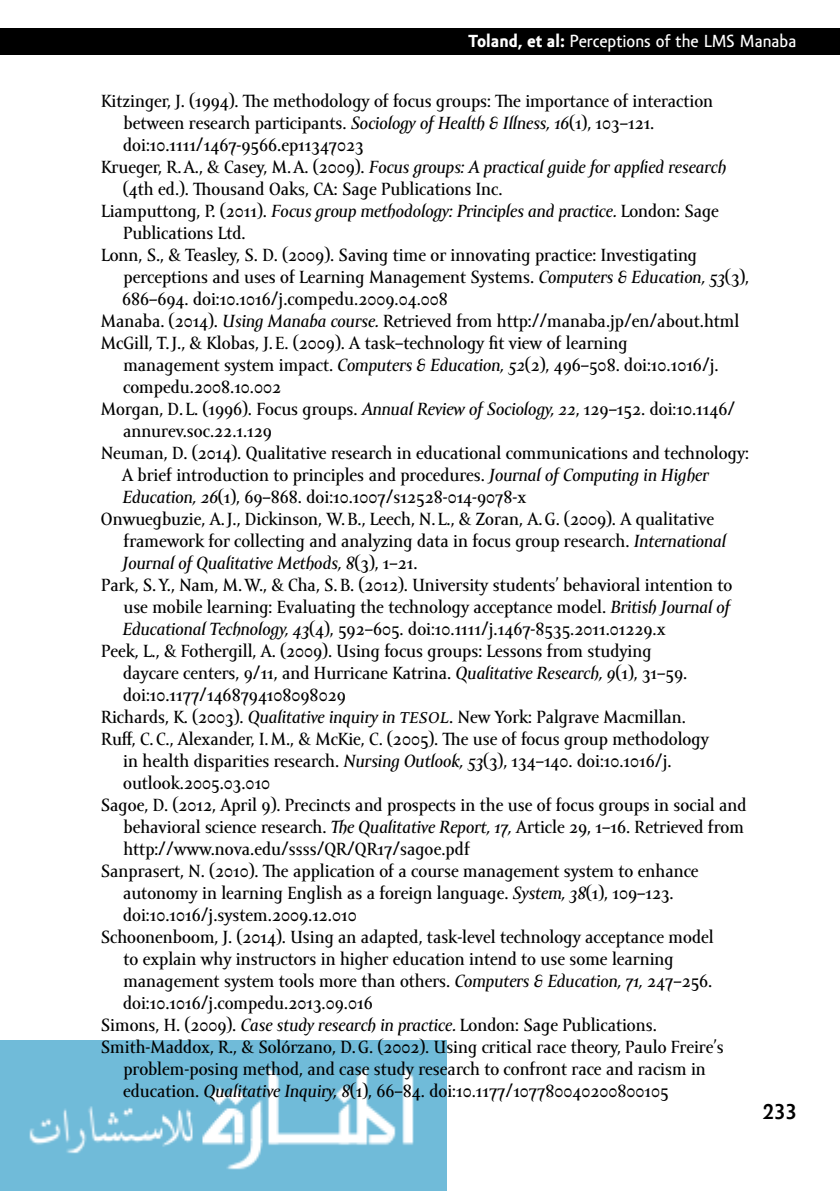
<style>
.page{position:relative;width:840px;height:1191px;background:#fff}
.page>*{position:absolute;margin:0;border:0;box-sizing:border-box;transform-origin:0 0}
.t1{font:700 22px "Amor Sans Pro";color:#000}
.t2{font:18px "Amor Serif Text Pro";color:#000}
.t3{font:italic 18px "Amor Serif Text Pro";color:#000}
.t4{font:18px "Amor Sans Text Pro";color:#fff}
.s1{font-weight:700}
.s2{font-style:italic}
.s3{font-style:normal}
.s4{font-family:"Amor Serif Pro";font-style:italic;font-size:23px}
</style>
<div class="page">
<img style="left:0;top:1041px;width:446px;height:150px">
<div style="left:0;top:28px;width:839px;height:27px;background:#000"></div>
<p class="t4" style="left:468px;top:31px;width:329px"><span class="s1">Toland, et al:</span> Perceptions of the LMS Manaba</p>
<p class="t2" style="left:101px;top:91px;width:613px">Kitzinger, J. (1994). The methodology of focus groups: The importance of interaction</p>
<p class="t2" style="left:123px;top:113px;width:532px">between research participants. <span class="s2">Sociology of Health &amp; Illness, 16</span>(1), 103–121.</p>
<p class="t2" style="left:123px;top:135px;width:242px">doi:10.1111/1467-9566.ep11347023</p>
<p class="t3" style="left:101px;top:157px;width:626px"><span class="s3">Krueger, R.A., &amp; Casey, M.A. (2009).</span> Focus groups: A practical guide for applied research</p>
<p class="t2" style="left:123px;top:179px;width:380px">(4th ed.). Thousand Oaks, CA: Sage Publications Inc.</p>
<p class="t3" style="left:101px;top:201px;width:619px"><span class="s3">Liamputtong, P. (2011).</span> Focus group methodology: Principles and practice. <span class="s3">London: Sage</span></p>
<p class="t2" style="left:123px;top:223px;width:124px">Publications Ltd.</p>
<p class="t2" style="left:101px;top:245px;width:597px">Lonn, S., &amp; Teasley, S. D. (2009). Saving time or innovating practice: Investigating</p>
<p class="t2" style="left:123px;top:267px;width:627px">perceptions and uses of Learning Management Systems. <span class="s2">Computers &amp; Education, 53</span>(3),</p>
<p class="t2" style="left:122px;top:289px;width:327px">686–694. doi:10.1016/j.compedu.2009.04.008</p>
<p class="t2" style="left:101px;top:311px;width:639px">Manaba. (2014). <span class="s2">Using Manaba course.</span> Retrieved from http://manaba.jp/en/about.html</p>
<p class="t2" style="left:101px;top:333px;width:528px">McGill, T.J., &amp; Klobas, J.E. (2009). A task–technology fit view of learning</p>
<p class="t2" style="left:123px;top:355px;width:596px">management system impact. <span class="s2">Computers &amp; Education, 52</span>(2), 496–508. doi:10.1016/j.</p>
<p class="t2" style="left:123px;top:377px;width:159px">compedu.2008.10.002</p>
<p class="t2" style="left:101px;top:399px;width:635px">Morgan, D. L. (1996). Focus groups. <span class="s2">Annual Review of Sociology, 22</span>, 129–152. doi:10.1146/</p>
<p class="t2" style="left:123px;top:421px;width:150px">annurev.soc.22.1.129</p>
<p class="t2" style="left:101px;top:443px;width:649px">Neuman, D. (2014). Qualitative research in educational communications and technology:</p>
<p class="t2" style="left:122px;top:465px;width:588px">A brief introduction to principles and procedures. <span class="s2">Journal of Computing in Higher</span></p>
<p class="t2" style="left:123px;top:487px;width:404px"><span class="s2">Education, 26</span>(1), 69–868. doi:10.1007/s12528-014-9078-x</p>
<p class="t2" style="left:101px;top:509px;width:614px">Onwuegbuzie, A.J., Dickinson, W.B., Leech, N. L., &amp; Zoran, A.G. (2009). A qualitative</p>
<p class="t2" style="left:123px;top:531px;width:603px">framework for collecting and analyzing data in focus group research. <span class="s2">International</span></p>
<p class="t3" style="left:123px;top:553px;width:296px">Journal of Qualitative Methods, 8<span class="s3">(3), 1–21.</span></p>
<p class="t2" style="left:101px;top:575px;width:632px">Park, S.Y., Nam, M.W., &amp; Cha, S.B. (2012). University students’ behavioral intention to</p>
<p class="t2" style="left:123px;top:597px;width:608px">use mobile learning: Evaluating the technology acceptance model. <span class="s2">British Journal of</span></p>
<p class="t2" style="left:123px;top:619px;width:544px"><span class="s2">Educational Technology, 43</span>(4), 592–605. doi:10.1111/j.1467-8535.2011.01229.x</p>
<p class="t2" style="left:101px;top:641px;width:551px">Peek, L., &amp; Fothergill, A. (2009). Using focus groups: Lessons from studying</p>
<p class="t2" style="left:123px;top:663px;width:565px">daycare centers, 9/11, and Hurricane Katrina. <span class="s2">Qualitative Research, 9</span>(1), 31–59.</p>
<p class="t2" style="left:123px;top:685px;width:224px">doi:10.1177/1468794108098029</p>
<p class="t2" style="left:101px;top:707px;width:586px">Richards, K. (2003). <span class="s2">Qualitative inquiry in</span> <span class="s4">tesol</span>. New York: Palgrave Macmillan.</p>
<p class="t2" style="left:101px;top:729px;width:609px">Ruff, C.C., Alexander, I.M., &amp; McKie, C. (2005). The use of focus group methodology</p>
<p class="t2" style="left:123px;top:751px;width:549px">in health disparities research. <span class="s2">Nursing Outlook, 53</span>(3), 134–140. doi:10.1016/j.</p>
<p class="t2" style="left:123px;top:773px;width:148px">outlook.2005.03.010</p>
<p class="t2" style="left:101px;top:795px;width:647px">Sagoe, D. (2012, April 9). Precincts and prospects in the use of focus groups in social and</p>
<p class="t2" style="left:123px;top:817px;width:621px">behavioral science research. <span class="s2">The Qualitative Report, 17,</span> Article 29, 1–16. Retrieved from</p>
<p class="t2" style="left:123px;top:839px;width:348px">http://www.nova.edu/ssss/QR/QR17/sagoe.pdf</p>
<p class="t2" style="left:101px;top:861px;width:599px">Sanprasert, N. (2010). The application of a course management system to enhance</p>
<p class="t2" style="left:123px;top:883px;width:552px">autonomy in learning English as a foreign language. <span class="s2">System, 38</span>(1), 109–123.</p>
<p class="t2" style="left:123px;top:905px;width:235px">doi:10.1016/j.system.2009.12.010</p>
<p class="t2" style="left:101px;top:927px;width:614px">Schoonenboom, J. (2014). Using an adapted, task-level technology acceptance model</p>
<p class="t2" style="left:123px;top:949px;width:551px">to explain why instructors in higher education intend to use some learning</p>
<p class="t2" style="left:123px;top:971px;width:590px">management system tools more than others. <span class="s2">Computers &amp; Education, 71,</span> 247–256.</p>
<p class="t2" style="left:123px;top:993px;width:251px">doi:10.1016/j.compedu.2013.09.016</p>
<p class="t2" style="left:101px;top:1015px;width:557px">Simons, H. (2009). <span class="s2">Case study research in practice.</span> London: Sage Publications.</p>
<p class="t2" style="left:101px;top:1037px;width:624px">Smith-Maddox, R., &amp; Solórzano, D.G. (2002). Using critical race theory, Paulo Freire’s</p>
<p class="t2" style="left:123px;top:1059px;width:583px">problem-posing method, and case study research to confront race and racism in</p>
<p class="t2" style="left:123px;top:1081px;width:546px">education. <span class="s2">Qualitative Inquiry, 8</span>(1), 66–84. doi:10.1177/107780040200800105</p>
<p class="t1" style="left:762px;top:1099px;width:35px">233</p>
</div>
